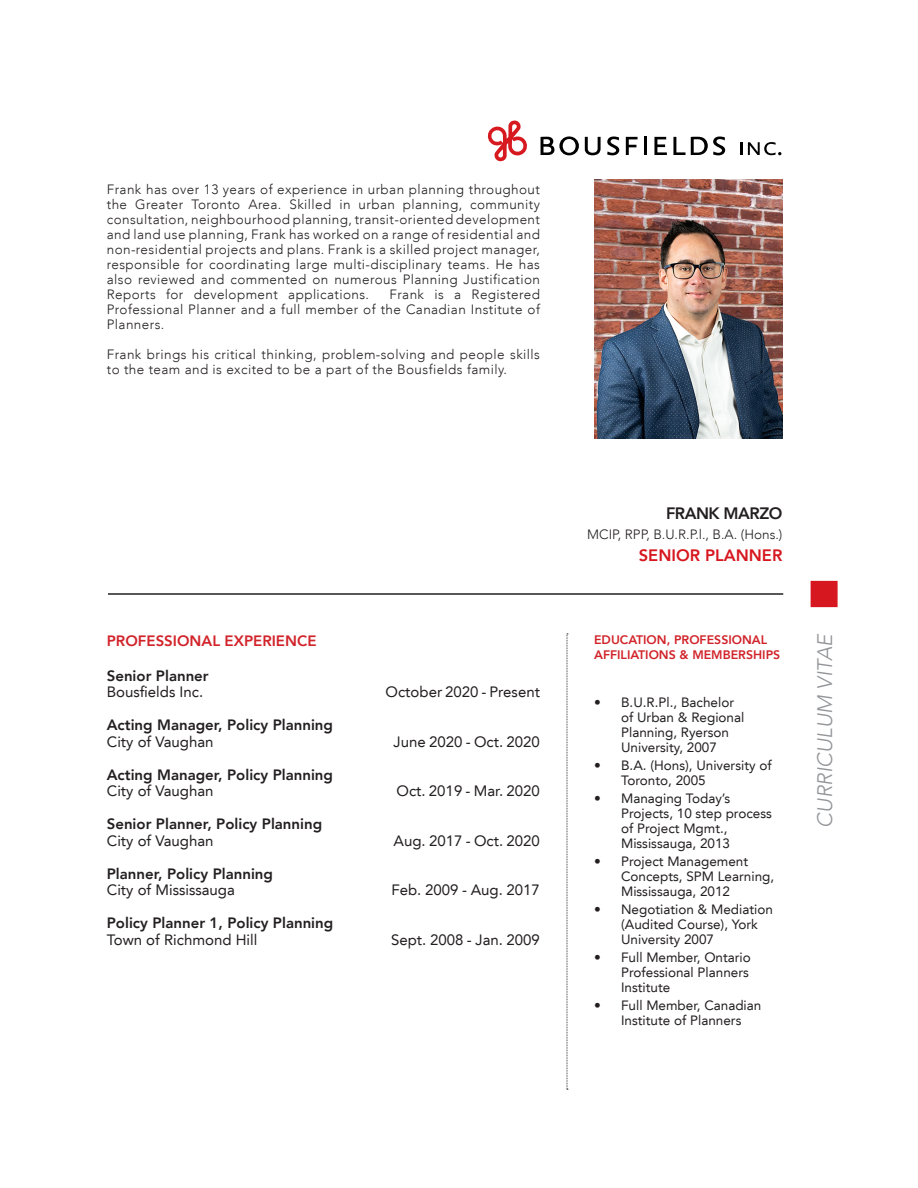
<style>
.page{position:relative;width:918px;height:1188px;background:#fff}
.page>*{position:absolute;margin:0;border:0;box-sizing:border-box;transform-origin:0 0}
.t1{font:italic 300 21px "Avenir LT";color:#939598}
._1_Name_1{font:800 16.5px "Avenir LT";color:#d7171f}
._1_Name_1-2{font:800 16.5px "Avenir LT";letter-spacing:-.03em;color:#231f20}
._1_Experience_2{font:15px "Avenir LT";color:#231f20}
._1_Experience_2-2{font:800 15px "Avenir LT";color:#231f20}
._2_Red_Heading{font:800 15px "Avenir LT";color:#d1232a}
._1_Name_1-3{font:300 13.5px/15px "Avenir LT";letter-spacing:.03em;color:#231f20;text-align:justify}
.t2{font:13.5px/15px "Avenir LT";color:#231f20}
._1_Name_1-4{font:300 13.5px "Avenir LT";color:#231f20}
._2_Red_Heading_small{font:800 12.3px/14.9px "Avenir LT";color:#d1232a}
</style>
<div class="page">
<div style="left:811px;top:581px;width:27px;height:26px;background:#d7171f"></div>
<svg style="left:487px;top:120px;width:40px;height:42px"></svg>
<svg style="left:541px;top:136px;width:38px;height:19px"></svg>
<svg style="left:585px;top:137px;width:16px;height:18px"></svg>
<svg style="left:607px;top:137px;width:12px;height:18px"></svg>
<svg style="left:626px;top:137px;width:12px;height:18px"></svg>
<hr style="left:644px;top:137px;width:3px;height:18px;background:#000">
<svg style="left:654px;top:137px;width:13px;height:18px"></svg>
<svg style="left:673px;top:137px;width:12px;height:18px"></svg>
<svg style="left:691px;top:137px;width:34px;height:18px"></svg>
<svg style="left:740px;top:142px;width:2px;height:13px"></svg>
<svg style="left:748px;top:142px;width:33px;height:13px"></svg>
<img style="left:594px;top:179px;width:188px;height:260px">
<hr style="left:108px;top:593px;width:675px;height:2px;background:#231f20">
<svg style="left:567px;top:634px;width:1px;height:456px"></svg>
<p class="_1_Name_1-3" style="left:107px;top:182px;width:435px">Frank has over 13 years of experience in urban planning throughout the Greater Toronto Area. Skilled in urban planning, community consultation, neighbourhood planning, transit-oriented development and land use planning, Frank has worked on a range of residential and non-residential projects and plans. Frank is a skilled project manager, responsible for coordinating large multi-disciplinary teams. He has also reviewed and commented on numerous Planning Justification Reports for development applications.</p>
<p class="_1_Name_1-3" style="left:107px;top:287px;width:435px;text-indent:283px">Frank is a Registered Professional Planner and a full member of the Canadian Institute of Planners.</p>
<p class="_1_Name_1-3" style="left:107px;top:347px;width:435px">Frank brings his critical thinking, problem-solving and people skills to the team and is excited to be a part of the Bousfields family.</p>
<p class="_2_Red_Heading" style="left:107px;top:632px;width:211px">PROFESSIONAL EXPERIENCE</p>
<p class="_1_Experience_2-2" style="left:107px;top:667px;width:103px">Senior Planner</p>
<p class="_1_Experience_2" style="left:107px;top:683px;width:98px">Bousfields Inc.</p>
<p class="_1_Experience_2" style="left:386px;top:683px;width:156px">October 2020 - Present</p>
<p class="_1_Experience_2-2" style="left:107px;top:716px;width:228px">Acting Manager, Policy Planning</p>
<p class="_1_Experience_2" style="left:107px;top:733px;width:108px">City of Vaughan</p>
<p class="_1_Experience_2" style="left:394px;top:733px;width:148px">June 2020 - Oct. 2020</p>
<p class="_1_Experience_2-2" style="left:107px;top:766px;width:228px">Acting Manager, Policy Planning</p>
<p class="_1_Experience_2" style="left:107px;top:782px;width:108px">City of Vaughan</p>
<p class="_1_Experience_2" style="left:397px;top:782px;width:145px">Oct. 2019 - Mar. 2020</p>
<p class="_1_Experience_2-2" style="left:107px;top:815px;width:217px">Senior Planner, Policy Planning</p>
<p class="_1_Experience_2" style="left:107px;top:832px;width:108px">City of Vaughan</p>
<p class="_1_Experience_2" style="left:394px;top:832px;width:148px">Aug. 2017 - Oct. 2020</p>
<p class="_1_Experience_2-2" style="left:107px;top:865px;width:168px">Planner, Policy Planning</p>
<p class="_1_Experience_2" style="left:107px;top:881px;width:130px">City of Mississauga</p>
<p class="_1_Experience_2" style="left:391px;top:881px;width:150px">Feb. 2009 - Aug. 2017</p>
<p class="_1_Experience_2-2" style="left:107px;top:914px;width:228px">Policy Planner 1, Policy Planning</p>
<p class="_1_Experience_2" style="left:107px;top:931px;width:152px">Town of Richmond Hill</p>
<p class="_1_Experience_2" style="left:391px;top:931px;width:150px">Sept. 2008 - Jan. 2009</p>
<p class="_1_Name_1-2" style="left:666px;top:504px;width:118px">FRANK MARZO</p>
<p class="_1_Name_1-4" style="left:587px;top:526px;width:197px">MCIP, RPP, B.U.R.P.l., B.A. (Hons.)</p>
<p class="_1_Name_1" style="left:639px;top:546px;width:145px">SENIOR PLANNER</p>
<p class="_2_Red_Heading_small" style="left:594px;top:633px;width:188px">EDUCATION, PROFESSIONAL<br>AFFILIATIONS &amp; MEMBERSHIPS</p>
<p class="t2" style="left:621px;top:695px;width:125px;text-indent:-27px">• B.U.R.Pl., Bachelor of Urban &amp; Regional<br>Planning, Ryerson<br>University, 2007</p>
<p class="t2" style="left:621px;top:758px;width:152px;text-indent:-27px">• B.A. (Hons), University of<br>Toronto, 2005</p>
<p class="t2" style="left:621px;top:791px;width:152px;text-indent:-27px">• Managing Today’s<br>Projects, 10 step process of Project Mgmt.,<br>Mississauga, 2013</p>
<p class="t2" style="left:621px;top:854px;width:155px;text-indent:-27px">• Project Management<br>Concepts, SPM Learning,<br>Mississauga, 2012</p>
<p class="t2" style="left:621px;top:902px;width:153px;text-indent:-27px">• Negotiation &amp; Mediation (Audited Course), York<br>University 2007</p>
<p class="t2" style="left:621px;top:950px;width:131px;text-indent:-27px">• Full Member, Ontario<br>Professional Planners<br>Institute</p>
<p class="t2" style="left:594px;top:998px;width:169px;text-align:center">• Full Member, Canadian<br>Institute of Planners</p>
<h1 class="t1" style="left:812px;top:828px;width:195px;rotate:-90deg">CURRICULUM VITAE</h1>
</div>
